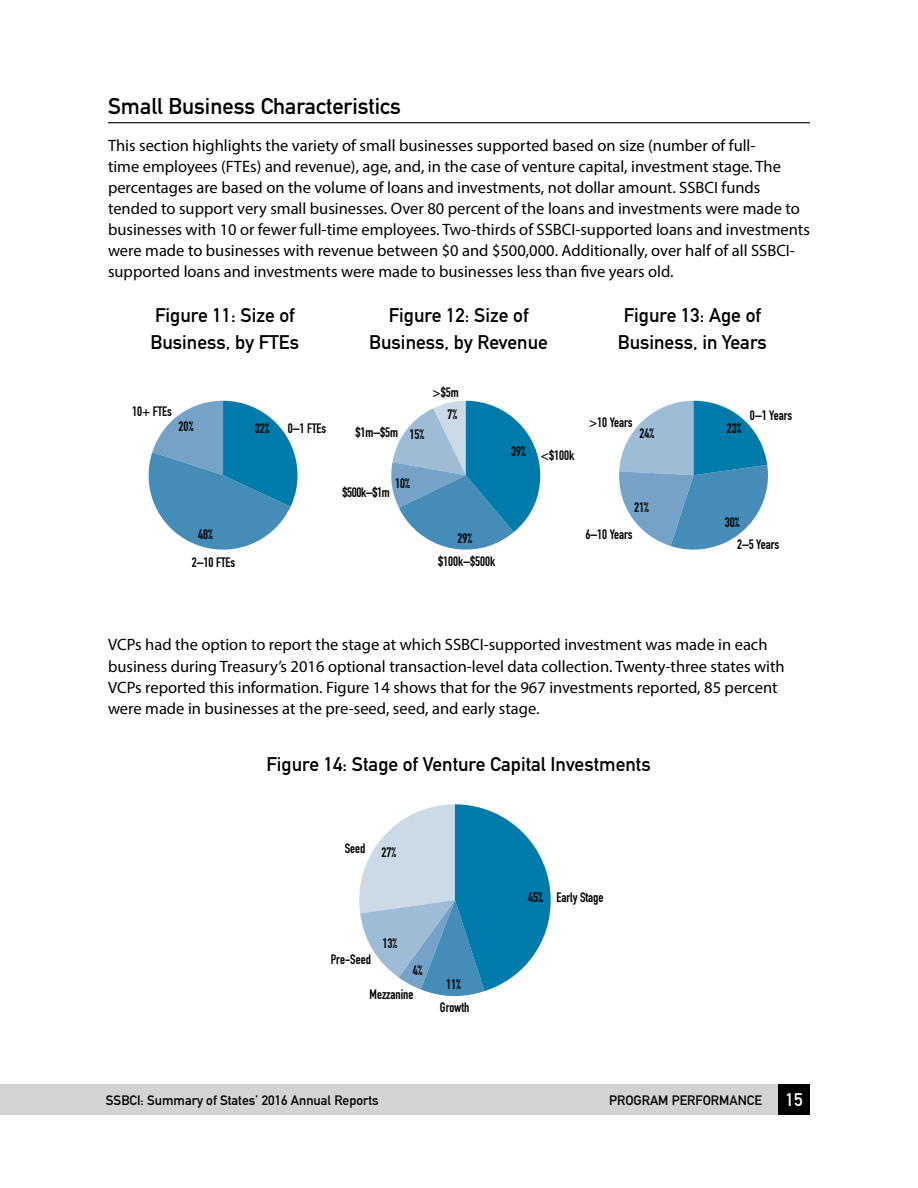
<style>
.page{position:relative;width:918px;height:1188px;background:#fff}
.page>*{position:absolute;margin:0;border:0;box-sizing:border-box;transform-origin:0 0}
.t1{font:22.5px "DIN Mittelschrift";color:#000}
.t2{font:19.5px/27px "DIN Mittelschrift";color:#000;text-align:center}
.t3{font:18px "DIN Mittelschrift";color:#fff}
.t4{font:16.5px/21px "Myriad Pro";color:#000}
.t5{font:13.5px "DIN Engschrift";color:#000}
.t6{font:13.5px "DIN Mittelschrift";color:#000}
</style>
<div class="page">
<div style="left:0;top:1084px;width:787px;height:31px;background:#d1d3d4"></div>
<div style="left:778px;top:1084px;width:32px;height:31px;background:#000"></div>
<hr style="left:108px;top:122px;width:702px;height:1px;background:#000">
<svg style="left:148px;top:401px;width:150px;height:149px"></svg>
<svg style="left:391px;top:401px;width:149px;height:149px"></svg>
<svg style="left:619px;top:401px;width:149px;height:149px"></svg>
<svg style="left:359px;top:804px;width:192px;height:193px"></svg>
<h1 class="t1" style="left:108px;top:93px;width:295px">Small Business Characteristics</h1>
<p class="t4" style="left:108px;top:135px;width:703px">This section highlights the variety of small businesses supported based on size (number of full-<br>time employees (FTEs) and revenue), age, and, in the case of venture capital, investment stage. The percentages are based on the volume of loans and investments, not dollar amount. SSBCI funds tended to support very small businesses. Over 80 percent of the loans and investments were made to businesses with 10 or fewer full-time employees. Two-thirds of SSBCI-supported loans and investments were made to businesses with revenue between $0 and $500,000. Additionally, over half of all SSBCI&shy;supported loans and investments were made to businesses less than five years old.</p>
<p class="t2" style="left:151px;top:302px;width:150px;text-align:left">Figure 11: Size of<br>Business, by FTEs</p>
<p class="t2" style="left:369px;top:302px;width:180px">Figure 12: Size of<br>Business, by Revenue</p>
<p class="t2" style="left:618px;top:302px;width:151px">Figure 13: Age of<br>Business, in Years</p>
<p class="t5" style="left:433px;top:385px;width:28px">&gt;$5m</p>
<p class="t5" style="left:132px;top:403px;width:41px">10+ FTEs</p>
<p class="t5" style="left:179px;top:419px;width:16px">20%</p>
<p class="t5" style="left:255px;top:421px;width:16px">32%</p>
<p class="t5" style="left:288px;top:420px;width:40px">0–1 FTEs</p>
<p class="t5" style="left:355px;top:424px;width:44px">$1m–$5m</p>
<p class="t5" style="left:409px;top:426px;width:16px">15%</p>
<p class="t5" style="left:447px;top:406px;width:11px">7%</p>
<p class="t5" style="left:589px;top:415px;width:45px">&gt;10 Years</p>
<p class="t5" style="left:639px;top:425px;width:16px">24%</p>
<p class="t5" style="left:727px;top:421px;width:16px">23%</p>
<p class="t5" style="left:750px;top:408px;width:44px">0–1 Years</p>
<p class="t5" style="left:511px;top:444px;width:16px">39%</p>
<p class="t5" style="left:541px;top:447px;width:35px">&lt;$100k</p>
<p class="t5" style="left:395px;top:475px;width:16px">10%</p>
<p class="t5" style="left:343px;top:484px;width:49px">$500k–$1m</p>
<p class="t5" style="left:634px;top:500px;width:16px">21%</p>
<p class="t5" style="left:198px;top:526px;width:16px">48%</p>
<p class="t5" style="left:457px;top:530px;width:16px">29%</p>
<p class="t5" style="left:585px;top:526px;width:49px">6–10 Years</p>
<p class="t5" style="left:725px;top:515px;width:16px">30%</p>
<p class="t5" style="left:737px;top:536px;width:44px">2–5 Years</p>
<p class="t5" style="left:192px;top:555px;width:45px">2–10 FTEs</p>
<p class="t5" style="left:438px;top:553px;width:59px">$100k–$500k</p>
<p class="t4" style="left:108px;top:634px;width:678px">VCPs had the option to report the stage at which SSBCI-supported investment was made in each business during Treasury’s 2016 optional transaction-level data collection. Twenty-three states with VCPs reported this information. Figure 14 shows that for the 967 investments reported, 85 percent were made in businesses at the pre-seed, seed, and early stage.</p>
<p class="t2" style="left:266px;top:750px;width:386px">Figure 14: Stage of Venture Capital Investments</p>
<p class="t5" style="left:345px;top:840px;width:22px">Seed</p>
<p class="t5" style="left:382px;top:844px;width:16px">27%</p>
<p class="t5" style="left:331px;top:952px;width:42px">Pre-Seed</p>
<p class="t5" style="left:382px;top:935px;width:16px">13%</p>
<p class="t5" style="left:413px;top:962px;width:11px">4%</p>
<p class="t5" style="left:370px;top:986px;width:46px">Mezzanine</p>
<p class="t5" style="left:446px;top:976px;width:16px">11%</p>
<p class="t5" style="left:440px;top:999px;width:31px">Growth</p>
<p class="t5" style="left:528px;top:889px;width:16px">45%</p>
<p class="t5" style="left:557px;top:889px;width:48px">Early Stage</p>
<p class="t6" style="left:106px;top:1092px;width:274px">SSBCI: Summary of States’ 2016 Annual Reports</p>
<p class="t6" style="left:609px;top:1092px;width:154px">PROGRAM PERFORMANCE</p>
<p class="t3" style="left:785px;top:1089px;width:19px">15</p>
</div>
